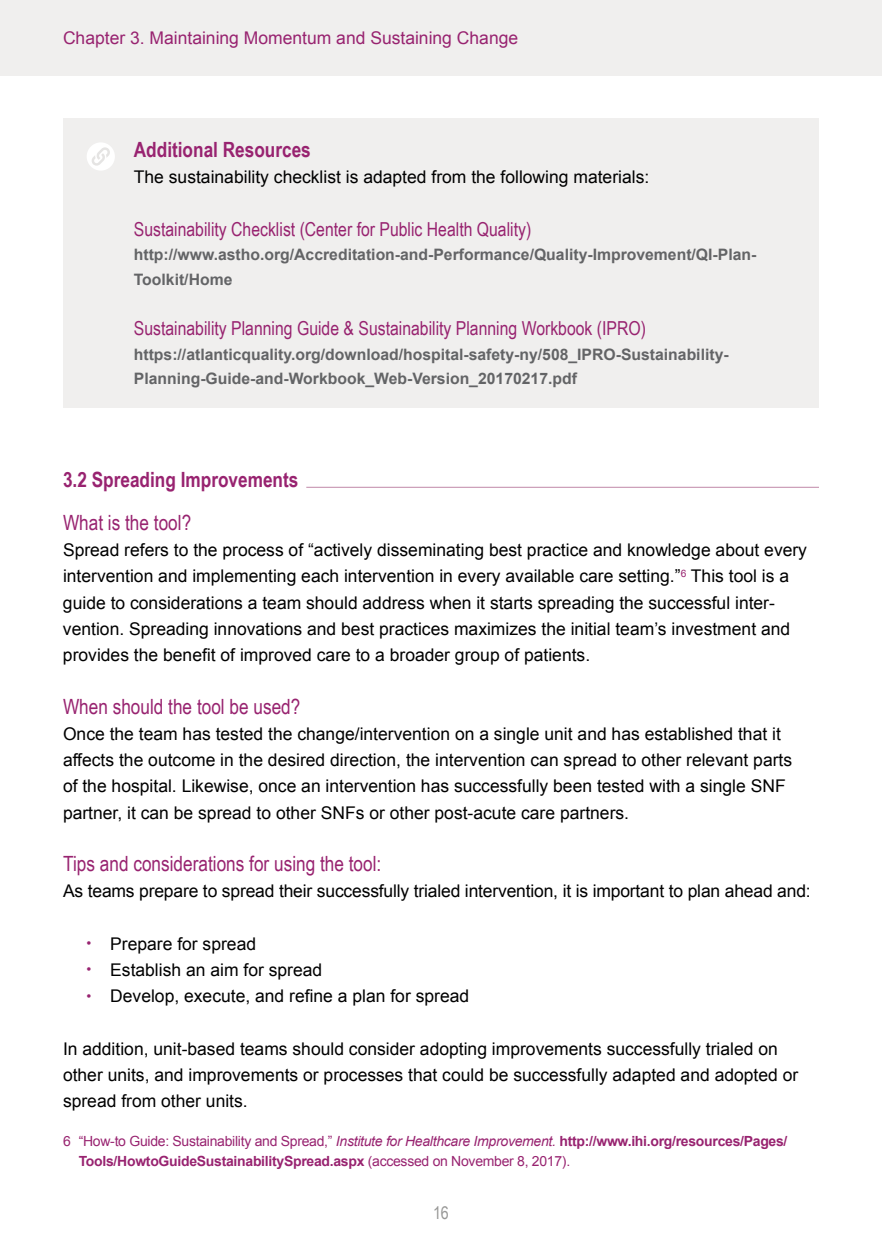
<style>
.page{position:relative;width:882px;height:1260px;background:#fff}
.page>*{position:absolute;margin:0;border:0;box-sizing:border-box;transform-origin:0 0}
.t1{font:21px "Arial Narrow";color:#982370}
.t2{font:700 21px "Arial Narrow";color:#982370}
.t3{font:19.25px "Arial Narrow";color:#982370}
.t4{font:17.5px/26.2px "Arial";color:#000}
.t5{font:17.5px "Arial";color:#982370}
.t6{font:17.5px "Arial Narrow";color:#989897}
.t7{font:700 15.75px/24.5px "Arial";color:#636466}
.t8{font:700 14px/19.2px "Arial";letter-spacing:-.02em;color:#982370}
.s1{font-size:14px;color:#982370}
.s2{font-weight:400}
.s3{font-weight:400;font-style:italic}
</style>
<div class="page">
<div style="left:0;top:0;width:882px;height:76px;background:#f0efee"></div>
<hr style="left:306px;top:487px;width:513px;height:1px;background:#c089a8">
<div style="left:63px;top:118px;width:756px;height:290px;background:#f0efee"></div>
<div style="left:87px;top:142px;width:28px;height:29px;background:#fff;border-radius:50%"></div>
<svg style="left:92px;top:147px;width:18px;height:19px"></svg>
<p class="t5" style="left:63px;top:26px;width:457px">Chapter 3. Maintaining Momentum and Sustaining Change</p>
<p class="t2" style="left:134px;top:133px;width:179px">Additional Resources</p>
<p class="t4" style="left:134px;top:164px;width:517px">The sustainability checklist is adapted from the following materials:</p>
<p class="t3" style="left:134px;top:215px;width:399px">Sustainability Checklist (Center for Public Health Quality)</p>
<p class="t7" style="left:134px;top:243px;width:624px">http://www.astho.org/Accreditation-and-Performance/Quality-Improvement/QI-Plan-<br>Toolkit/Home</p>
<p class="t3" style="left:134px;top:314px;width:514px">Sustainability Planning Guide &amp; Sustainability Planning Workbook (IPRO)</p>
<p class="t7" style="left:134px;top:342px;width:596px">https://atlanticquality.org/download/hospital-safety-ny/508_IPRO-Sustainability-<br>Planning-Guide-and-Workbook_Web-Version_20170217.pdf</p>
<h4 class="t2" style="left:63px;top:463px;width:237px">3.2 Spreading Improvements</h4>
<p class="t1" style="left:63px;top:507px;width:130px">What is the tool?</p>
<p class="t4" style="left:63px;top:537px;width:746px">Spread refers to the process of “actively disseminating best practice and knowledge about every intervention and implementing each intervention in every available care setting.”<sup>6</sup> This tool is a guide to considerations a team should address when it starts spreading the successful inter&shy;vention. Spreading innovations and best practices maximizes the initial team’s investment and</p>
<p class="t4" style="left:63px;top:642px;width:529px">provides the benefit of improved care to a broader group of patients.</p>
<p class="t1" style="left:63px;top:691px;width:239px">When should the tool be used?</p>
<p class="t4" style="left:63px;top:721px;width:731px">Once the team has tested the change/intervention on a single unit and has established that it affects the outcome in the desired direction, the intervention can spread to other relevant parts of the hospital. Likewise, once an intervention has successfully been tested with a single SNF partner, it can be spread to other SNFs or other post-acute care partners.</p>
<p class="t1" style="left:63px;top:848px;width:320px">Tips and considerations for using the tool:</p>
<p class="t4" style="left:63px;top:878px;width:749px">As teams prepare to spread their successfully trialed intervention, it is important to plan ahead and:</p>
<p class="t4" style="left:87px;top:931px;width:171px"><span class="s1">•</span> Prepare for spread</p>
<p class="t4" style="left:87px;top:957px;width:237px"><span class="s1">•</span> Establish an aim for spread</p>
<p class="t4" style="left:87px;top:983px;width:384px"><span class="s1">•</span> Develop, execute, and refine a plan for spread</p>
<p class="t4" style="left:63px;top:1036px;width:737px">In addition, unit-based teams should consider adopting improvements successfully trialed on other units, and improvements or processes that could be successfully adapted and adopted or spread from other units.</p>
<p class="t8" style="left:79px;top:1132px;width:710px;text-indent:-16px"><span class="s2">6 “How-to Guide: Sustainability and Spread,”</span> <span class="s3">Institute for Healthcare Improvement.</span> http://www.ihi.org/resources/Pages/<br>Tools/HowtoGuideSustainabilitySpread.aspx <span class="s2">(accessed on November 8, 2017).</span></p>
<p class="t6" style="left:433px;top:1200px;width:17px">16</p>
</div>
